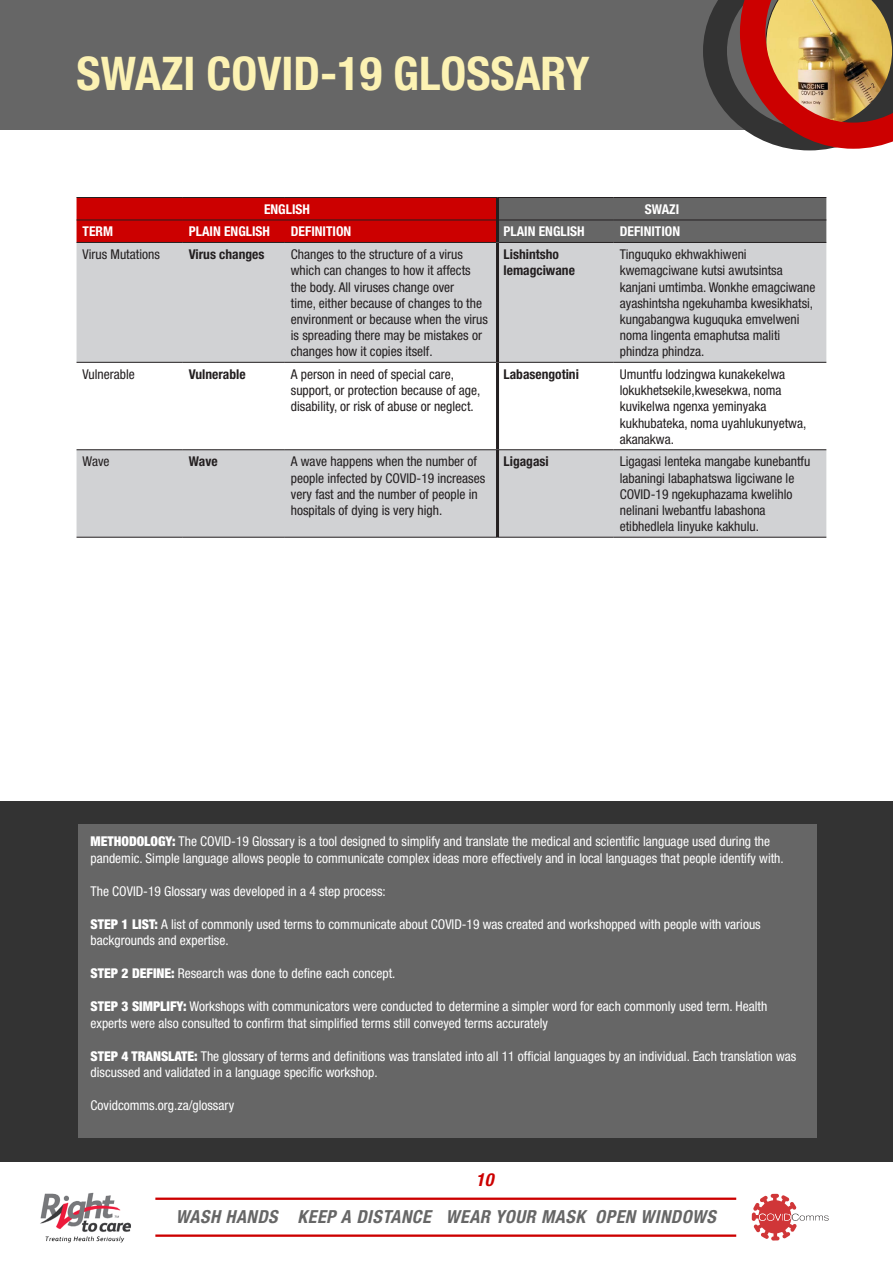
<style>
.page{position:relative;width:893px;height:1263px;background:#fff}
.page>*{position:absolute;margin:0;border:0;box-sizing:border-box;transform-origin:0 0}
.t1{font:700 condensed 46.5px "Helvetica Neue";color:#fcf2b3}
.t2{font:italic 700 condensed 18px "Helvetica Neue";letter-spacing:.03em;color:#666}
.t3{font:italic 700 condensed 18px "Helvetica Neue";color:#c00}
.t4{font:condensed 13.5px/16.2px "Helvetica Neue";color:#231f20}
.t5{font:condensed 13.5px/16.5px "Helvetica Neue";color:#fff}
.t6{font:700 condensed 13.5px/16.2px "Helvetica Neue";color:#231f20}
.t7{font:700 condensed 13.5px "Helvetica Neue";color:#fff}
.s1{font-weight:900}
</style>
<div class="page">
<div style="left:0;top:0;width:893px;height:129px;background:#666"></div>
<img style="left:703px;top:0;width:190px;height:150px">
<svg style="left:752px;top:1194px;width:77px;height:46px"></svg>
<hr style="left:155px;top:1197px;width:581px;height:3px;background:#c00">
<hr style="left:155px;top:1234px;width:581px;height:3px;background:#c00">
<img style="left:40px;top:1192px;width:91px;height:51px">
<div style="left:1px;top:801px;width:892px;height:360px;background:#333"></div>
<div style="left:78px;top:824px;width:738px;height:314px;background:#666"></div>
<svg style="left:77px;top:198px;width:749px;height:44px;background:#9d2c2c"></svg>
<svg style="left:77px;top:243px;width:749px;height:294px;fill:#d1d2d4"></svg>
<hr style="left:77px;top:197px;width:106px;height:1px;background:#231f20">
<hr style="left:183px;top:197px;width:102px;height:1px;background:#231f20">
<hr style="left:285px;top:197px;width:212px;height:1px;background:#231f20">
<hr style="left:77px;top:220px;width:106px;height:1px;background:#231f20">
<hr style="left:183px;top:220px;width:102px;height:1px;background:#231f20">
<hr style="left:285px;top:220px;width:211px;height:1px;background:#231f20">
<hr style="left:499px;top:220px;width:115px;height:1px;background:#231f20">
<hr style="left:614px;top:220px;width:212px;height:1px;background:#231f20">
<hr style="left:77px;top:242px;width:106px;height:1px;background:#231f20">
<hr style="left:183px;top:242px;width:102px;height:1px;background:#231f20">
<hr style="left:285px;top:242px;width:211px;height:1px;background:#231f20">
<hr style="left:499px;top:242px;width:115px;height:1px;background:#231f20">
<hr style="left:614px;top:242px;width:212px;height:1px;background:#231f20">
<hr style="left:77px;top:362px;width:106px;height:1px;background:#231f20">
<hr style="left:183px;top:362px;width:102px;height:1px;background:#231f20">
<hr style="left:285px;top:362px;width:211px;height:1px;background:#231f20">
<hr style="left:77px;top:449px;width:106px;height:1px;background:#231f20">
<hr style="left:183px;top:449px;width:102px;height:1px;background:#231f20">
<hr style="left:285px;top:449px;width:211px;height:1px;background:#231f20">
<hr style="left:77px;top:537px;width:106px;height:1px;background:#231f20">
<hr style="left:183px;top:537px;width:102px;height:1px;background:#231f20">
<hr style="left:285px;top:537px;width:212px;height:1px;background:#231f20">
<hr style="left:497px;top:197px;width:117px;height:1px;background:#231f20">
<hr style="left:614px;top:197px;width:212px;height:1px;background:#231f20">
<hr style="left:499px;top:362px;width:115px;height:1px;background:#231f20">
<hr style="left:614px;top:362px;width:212px;height:1px;background:#231f20">
<hr style="left:499px;top:449px;width:115px;height:1px;background:#231f20">
<hr style="left:614px;top:449px;width:212px;height:1px;background:#231f20">
<hr style="left:497px;top:537px;width:117px;height:1px;background:#231f20">
<hr style="left:614px;top:537px;width:212px;height:1px;background:#231f20">
<hr style="left:496px;top:242px;width:3px;height:120px;background:#231f20">
<hr style="left:496px;top:362px;width:3px;height:88px;background:#231f20">
<hr style="left:496px;top:450px;width:3px;height:87px;background:#231f20">
<hr style="left:496px;top:198px;width:3px;height:22px;background:#231f20">
<hr style="left:496px;top:220px;width:3px;height:22px;background:#231f20">
<h1 class="t1" style="left:77px;top:45px;width:515px">SWAZI COVID-19 GLOSSARY</h1>
<p class="t7" style="left:264px;top:201px;width:47px">ENGLISH</p>
<p class="t7" style="left:645px;top:201px;width:36px">SWAZI</p>
<p class="t7" style="left:83px;top:223px;width:32px">TERM</p>
<p class="t7" style="left:189px;top:223px;width:83px">PLAIN ENGLISH</p>
<p class="t7" style="left:291px;top:223px;width:62px">DEFINITION</p>
<p class="t7" style="left:503px;top:223px;width:83px">PLAIN ENGLISH</p>
<p class="t7" style="left:620px;top:223px;width:62px">DEFINITION</p>
<p class="t4" style="left:83px;top:246px;width:79px">Virus Mutations</p>
<p class="t6" style="left:189px;top:246px;width:77px">Virus changes</p>
<p class="t4" style="left:291px;top:246px;width:199px">Changes to the structure of a virus which can changes to how it affects the body. All viruses change over<br>time, either because of changes to the environment or because when the virus is spreading there may be mistakes or changes how it copies itself.</p>
<p class="t6" style="left:503px;top:246px;width:73px">Lishintsho lemagciwane</p>
<p class="t4" style="left:620px;top:246px;width:197px">Tinguquko ekhwakhiweni kwemagciwane kutsi awutsintsa kanjani umtimba. Wonkhe emagciwane ayashintsha ngekuhamba kwesikhatsi, kungabangwa kuguquka emvelweni noma lingenta emaphutsa maliti phindza phindza.</p>
<p class="t4" style="left:83px;top:366px;width:54px">Vulnerable</p>
<p class="t6" style="left:189px;top:366px;width:58px">Vulnerable</p>
<p class="t4" style="left:291px;top:366px;width:191px">A person in need of special care, support, or protection because of age, disability, or risk of abuse or neglect.</p>
<p class="t6" style="left:503px;top:366px;width:77px">Labasengotini</p>
<p class="t4" style="left:620px;top:366px;width:188px">Umuntfu lodzingwa kunakekelwa lokukhetsekile,kwesekwa, noma kuvikelwa ngenxa yeminyaka kukhubateka, noma uyahlukunyetwa, akanakwa.</p>
<p class="t4" style="left:83px;top:453px;width:29px">Wave</p>
<p class="t6" style="left:189px;top:453px;width:30px">Wave</p>
<p class="t4" style="left:291px;top:453px;width:196px">A wave happens when the number of people infected by COVID-19 increases very fast and the number of people in hospitals of dying is very high.</p>
<p class="t6" style="left:503px;top:453px;width:47px">Ligagasi</p>
<p class="t4" style="left:620px;top:453px;width:192px">Ligagasi lenteka mangabe kunebantfu labaningi labaphatswa ligciwane le COVID-19 ngekuphazama kwelihlo nelinani lwebantfu labashona etibhedlela linyuke kakhulu.</p>
<p class="t5" style="left:91px;top:833px;width:695px"><span class="s1">METHODOLOGY:</span> The COVID-19 Glossary is a tool designed to simplify and translate the medical and scientific language used during the pandemic. Simple language allows people to communicate complex ideas more effectively and in local languages that people identify with.</p>
<p class="t5" style="left:91px;top:883px;width:297px">The COVID-19 Glossary was developed in a 4 step process:</p>
<p class="t5" style="left:91px;top:916px;width:672px"><span class="s1">STEP 1 LIST:</span> A list of commonly used terms to communicate about COVID-19 was created and workshopped with people with various backgrounds and expertise.</p>
<p class="t5" style="left:91px;top:965px;width:306px"><span class="s1">STEP 2 DEFINE:</span> Research was done to define each concept.</p>
<p class="t5" style="left:91px;top:998px;width:678px"><span class="s1">STEP 3 SIMPLIFY:</span> Workshops with communicators were conducted to determine a simpler word for each commonly used term. Health experts were also consulted to confirm that simplified terms still conveyed terms accurately</p>
<p class="t5" style="left:91px;top:1048px;width:707px"><span class="s1">STEP 4 TRANSLATE:</span> The glossary of terms and definitions was translated into all 11 official languages by an individual. Each translation was discussed and validated in a language specific workshop.</p>
<p class="t5" style="left:91px;top:1097px;width:145px">Covidcomms.org.za/glossary</p>
<h2 class="t3" style="left:476px;top:1169px;width:19px">10</h2>
<h2 class="t2" style="left:176px;top:1206px;width:542px">WASH HANDS KEEP A DISTANCE WEAR YOUR MASK OPEN WINDOWS</h2>
</div>
